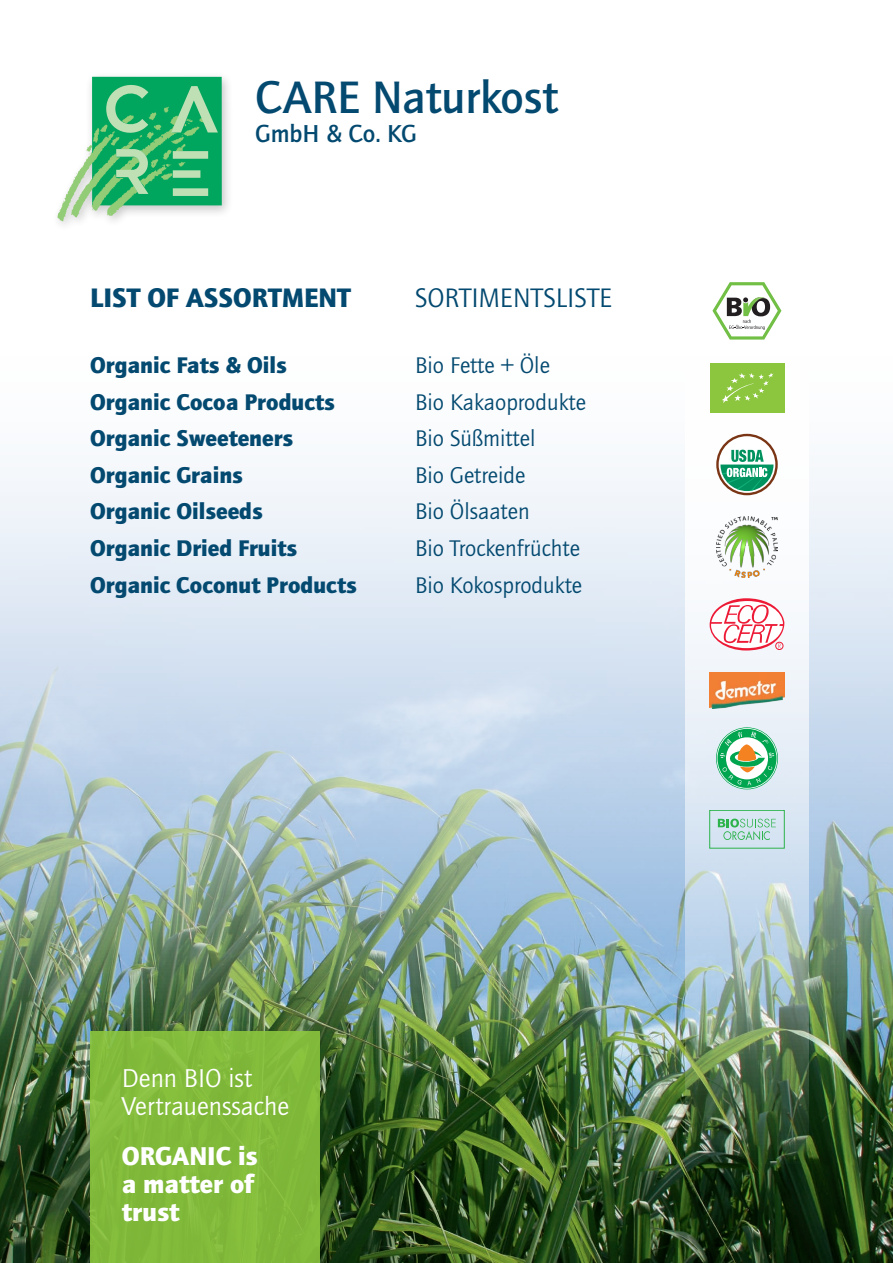
<style>
.page{position:relative;width:893px;height:1263px;background:#fff}
.page>*{position:absolute;margin:0;border:0;box-sizing:border-box;transform-origin:0 0}
.t1{font:700 47.1px "Quay Itc T";color:#034970}
.t2{font:900 27.75px "Quay Itc T";color:#034970}
.t3{font:27.75px "Quay Itc T";color:#034970}
.t4{font:26.7px/28.2px "Quay Itc T";color:#fff}
.t5{font:900 26.7px/28.2px "Quay Itc T";color:#fff}
.t6{font:700 25.35px "Quay Itc T";color:#034970}
.t7{font:900 23.4px "Quay Itc T";color:#034970}
.t8{font:23.4px "Quay Itc T";color:#034970}
</style>
<div class="page">
<img style="left:0;top:474px;width:893px;height:789px">
<div style="left:52px;top:71px;width:181px;height:161px;background:#231f20;opacity:.25"></div>
<div style="left:92px;top:77px;width:130px;height:128px;background:#00a65d"></div>
<img style="left:54px;top:93px;width:164px;height:130px">
<svg style="left:106px;top:84px;width:42px;height:56px"></svg>
<svg style="left:171px;top:86px;width:47px;height:46px"></svg>
<div style="left:173px;top:151px;width:35px;height:8px;background:#bfdfb5"></div>
<svg style="left:116px;top:149px;width:32px;height:45px"></svg>
<div style="left:173px;top:188px;width:35px;height:8px;background:#bfdfb5"></div>
<div style="left:173px;top:170px;width:27px;height:8px;background:#bfdfb5"></div>
<div style="left:90px;top:1031px;width:230px;height:232px;background:#81ba3a"></div>
<img style="left:685px;top:363px;width:124px;height:800px">
<svg style="left:712px;top:282px;width:70px;height:58px"></svg>
<div style="left:710px;top:363px;width:74px;height:50px;background:#8bc63e"></div>
<svg style="left:722px;top:373px;width:51px;height:30px"></svg>
<svg style="left:710px;top:598px;width:74px;height:52px"></svg>
<div style="left:775px;top:642px;width:8px;height:8px;border:1px solid #ed1a36;border-radius:50%"></div>
<svg style="left:716px;top:434px;width:62px;height:61px"></svg>
<img style="left:709px;top:672px;width:76px;height:36px">
<svg style="left:716px;top:727px;width:62px;height:62px"></svg>
<svg style="left:717px;top:728px;width:60px;height:61px"></svg>
<svg style="left:717px;top:729px;width:59px;height:59px"></svg>
<svg style="left:720px;top:731px;width:54px;height:54px"></svg>
<img style="left:717px;top:516px;width:60px;height:61px">
<svg style="left:718px;top:819px;width:58px;height:21px"></svg>
<div style="left:710px;top:810px;width:74px;height:38px;border:1px solid #2cb34b"></div>
<h1 class="t1" style="left:255px;top:70px;width:305px">CARE Naturkost</h1>
<p class="t6" style="left:255px;top:119px;width:163px">GmbH &amp; Co. KG</p>
<p class="t2" style="left:90px;top:282px;width:262px">LIST OF ASSORTMENT</p>
<p class="t3" style="left:415px;top:282px;width:199px">SORTIMENTSLISTE</p>
<p class="t7" style="left:90px;top:352px;width:198px">Organic Fats &amp; Oils</p>
<p class="t8" style="left:415px;top:352px;width:136px">Bio Fette + Öle</p>
<p class="t7" style="left:90px;top:388px;width:246px">Organic Cocoa Products</p>
<p class="t8" style="left:415px;top:388px;width:173px">Bio Kakaoprodukte</p>
<p class="t7" style="left:90px;top:425px;width:205px">Organic Sweeteners</p>
<p class="t8" style="left:415px;top:425px;width:122px">Bio Süßmittel</p>
<p class="t7" style="left:90px;top:461px;width:154px">Organic Grains</p>
<p class="t8" style="left:415px;top:461px;width:112px">Bio Getreide</p>
<p class="t7" style="left:90px;top:498px;width:174px">Organic Oilseeds</p>
<p class="t8" style="left:415px;top:498px;width:116px">Bio Ölsaaten</p>
<p class="t7" style="left:90px;top:534px;width:209px">Organic Dried Fruits</p>
<p class="t8" style="left:415px;top:534px;width:166px">Bio Trockenfrüchte</p>
<p class="t7" style="left:90px;top:571px;width:268px">Organic Coconut Products</p>
<p class="t8" style="left:415px;top:571px;width:169px">Bio Kokosprodukte</p>
<p class="t4" style="left:122px;top:1064px;width:169px">Denn BIO ist<br>Vertrauenssache</p>
<p class="t5" style="left:122px;top:1141px;width:137px">ORGANIC is a matter of trust</p>
</div>
